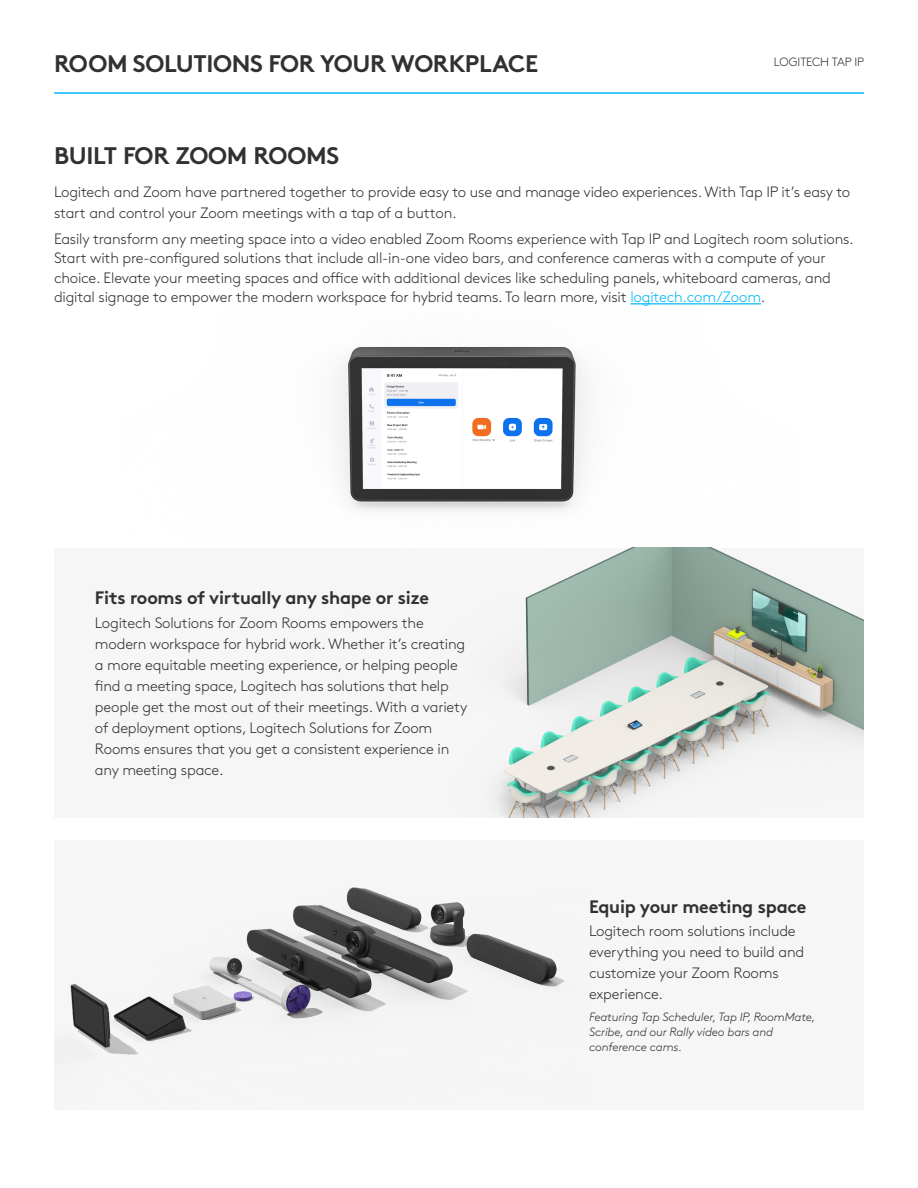
<style>
.page{position:relative;width:918px;height:1188px;background:#fff}
.page>*{position:absolute;margin:0;border:0;box-sizing:border-box;transform-origin:0 0}
.t1{font:700 24px "Brown Pro";letter-spacing:-.015em;color:#2f3132}
.Body_copy{font:700 18px "Brown Pro";letter-spacing:-.015em;color:#2f3132}
.Body_copy-2{font:300 15px/21px "Brown Pro";letter-spacing:-.015em;color:#2f3132}
.Body_copy-3{font:italic 300 12px/15px "Brown Pro";letter-spacing:-.015em;color:#2f3132}
.t2{font:300 12px "Brown Pro";letter-spacing:-.005em;color:#2f3132}
.s1{color:#00b8fc}
</style>
<div class="page">
<img style="left:336px;top:304px;width:425px;height:244px">
<hr style="left:54px;top:92px;width:810px;height:2px;background:#00b8fc">
<hr style="left:630px;top:303px;width:131px;height:1px;background:#00b8fc">
<div style="left:54px;top:548px;width:810px;height:270px;background:#f6f6f6"></div>
<img style="left:496px;top:548px;width:368px;height:270px">
<div style="left:54px;top:840px;width:810px;height:270px;background:#f6f6f6"></div>
<img style="left:70px;top:887px;width:494px;height:168px">
<h2 class="t1" style="left:54px;top:44px;width:486px">ROOM SOLUTIONS FOR YOUR WORKPLACE</h2>
<h6 class="t2" style="left:774px;top:53px;width:92px">LOGITECH TAP IP</h6>
<p class="t1" style="left:54px;top:136px;width:287px">BUILT FOR ZOOM ROOMS</p>
<p class="Body_copy-2" style="left:54px;top:180px;width:798px">Logitech and Zoom have partnered together to provide easy to use and manage video experiences. With Tap IP it’s easy to start and control your Zoom meetings with a tap of a button.</p>
<p class="Body_copy-2" style="left:54px;top:228px;width:801px;line-height:19.5px">Easily transform any meeting space into a video enabled Zoom Rooms experience with Tap IP and Logitech room solutions.<br>Start with pre-configured solutions that include all-in-one video bars, and conference cameras with a compute of your choice. Elevate your meeting spaces and office with additional devices like scheduling panels, whiteboard cameras, and digital signage to empower the modern workspace for hybrid teams. To learn more, visit <span class="s1">logitech.com/Zoom</span>.</p>
<p class="Body_copy" style="left:95px;top:584px;width:336px">Fits rooms of virtually any shape or size</p>
<p class="Body_copy-2" style="left:95px;top:611px;width:374px">Logitech Solutions for Zoom Rooms empowers the modern workspace for hybrid work. Whether it’s creating a more equitable meeting experience, or helping people find a meeting space, Logitech has solutions that help people get the most out of their meetings. With a variety of deployment options, Logitech Solutions for Zoom Rooms ensures that you get a consistent experience in any meeting space.</p>
<p class="Body_copy" style="left:589px;top:892px;width:219px">Equip your meeting space</p>
<p class="Body_copy-2" style="left:589px;top:919px;width:217px">Logitech room solutions include everything you need to build and customize your Zoom Rooms experience.</p>
<p class="Body_copy-3" style="left:589px;top:1008px;width:228px">Featuring Tap Scheduler, Tap IP, RoomMate,<br>Scribe, and our Rally video bars and conference cams.</p>
</div>
